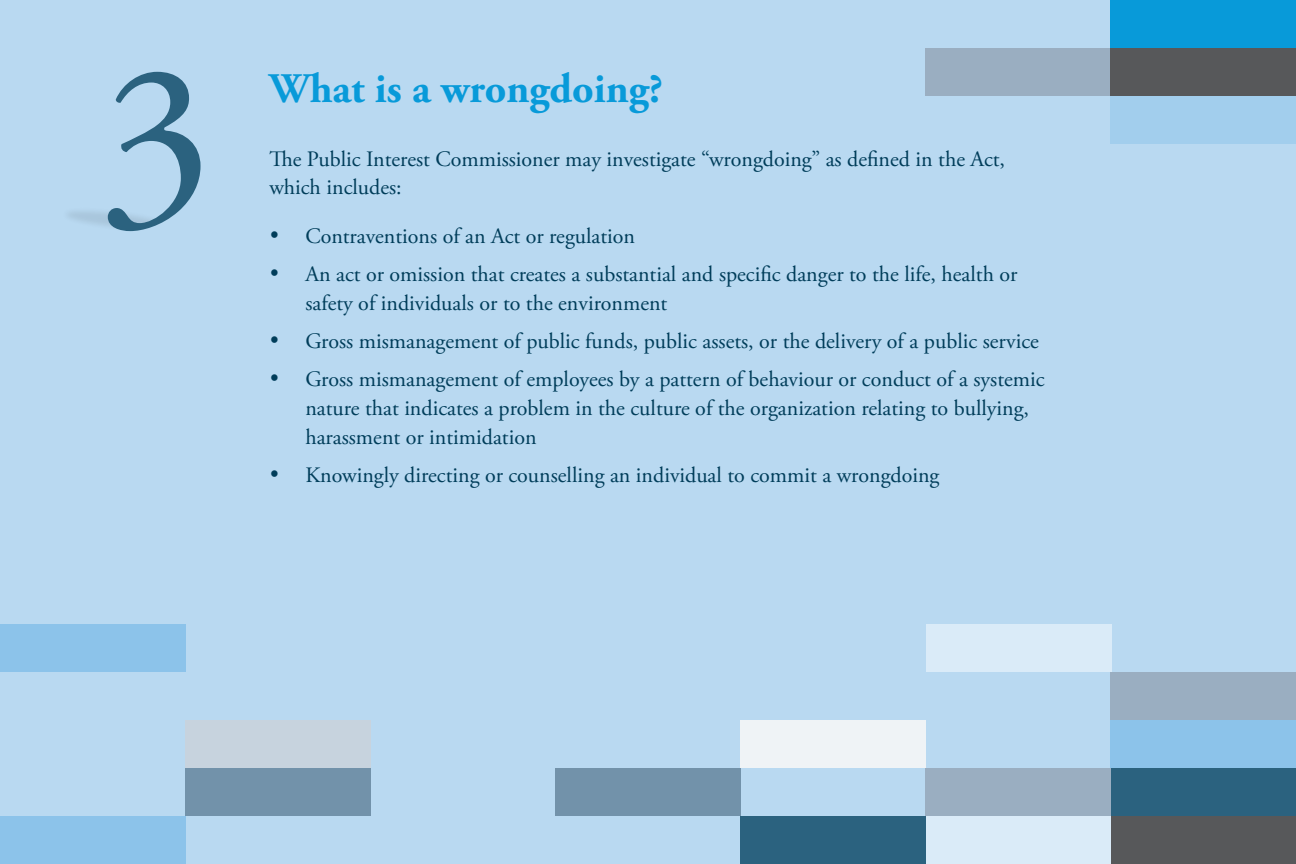
<style>
.page{position:relative;width:1296px;height:864px;background:#b9d9f1}
.page>*{position:absolute;margin:0;border:0;box-sizing:border-box;transform-origin:0 0}
._01_Numbers{font:229px "Adobe Garamond Pro";color:#2b627f}
._01_HEAD_-_SML{font:700 42px "Adobe Garamond Pro";color:#089ad9}
._02_BODY{font:22px/29px "Adobe Garamond Pro";color:#003d5a}
</style>
<div class="page">
<div style="left:1111px;top:0;width:185px;height:48px;background:#089ad9"></div>
<div style="left:926px;top:48px;width:185px;height:48px;background:#9aaec1"></div>
<div style="left:1111px;top:48px;width:185px;height:48px;background:#57585a"></div>
<div style="left:1111px;top:96px;width:185px;height:48px;background:#a2ceed"></div>
<div style="left:0;top:816px;width:185px;height:48px;background:#8cc3ea"></div>
<div style="left:926px;top:624px;width:185px;height:48px;background:#daebf8"></div>
<div style="left:1111px;top:672px;width:185px;height:48px;background:#9aaec1"></div>
<div style="left:1111px;top:720px;width:185px;height:48px;background:#8cc3ea"></div>
<div style="left:741px;top:720px;width:185px;height:48px;background:#eff3f6"></div>
<div style="left:1111px;top:768px;width:185px;height:48px;background:#2b627f"></div>
<div style="left:926px;top:768px;width:185px;height:48px;background:#9aaec1"></div>
<div style="left:185px;top:720px;width:185px;height:48px;background:#c7d3de"></div>
<div style="left:0;top:624px;width:185px;height:48px;background:#8cc3ea"></div>
<div style="left:555px;top:768px;width:186px;height:48px;background:#7292aa"></div>
<div style="left:185px;top:768px;width:185px;height:48px;background:#7292aa"></div>
<div style="left:1111px;top:816px;width:185px;height:48px;background:#57585a"></div>
<div style="left:926px;top:816px;width:185px;height:48px;background:#daebf8"></div>
<div style="left:741px;top:816px;width:185px;height:48px;background:#2b627f"></div>
<p class="_01_Numbers" style="left:98px;top:8px;width:116px">3</p>
<p class="_01_HEAD_-_SML" style="left:269px;top:65px;width:395px">What is a wrongdoing?</p>
<p class="_02_BODY" style="left:269px;top:146px;width:737px;line-height:28px">The Public Interest Commissioner may investigate “wrongdoing” as defined in the Act, which includes:</p>
<p class="_02_BODY" style="left:269px;top:223px;width:367px">• Contraventions of an Act or regulation</p>
<p class="_02_BODY" style="left:305px;top:261px;width:714px;text-indent:-36px">• An act or omission that creates a substantial and specific danger to the life, health or safety of individuals or to the environment</p>
<p class="_02_BODY" style="left:269px;top:328px;width:771px">• Gross mismanagement of public funds, public assets, or the delivery of a public service</p>
<p class="_02_BODY" style="left:305px;top:366px;width:741px;text-indent:-36px">• Gross mismanagement of employees by a pattern of behaviour or conduct of a systemic nature that indicates a problem in the culture of the organization relating to bullying, harassment or intimidation</p>
<p class="_02_BODY" style="left:269px;top:462px;width:672px">• Knowingly directing or counselling an individual to commit a wrongdoing</p>
</div>
